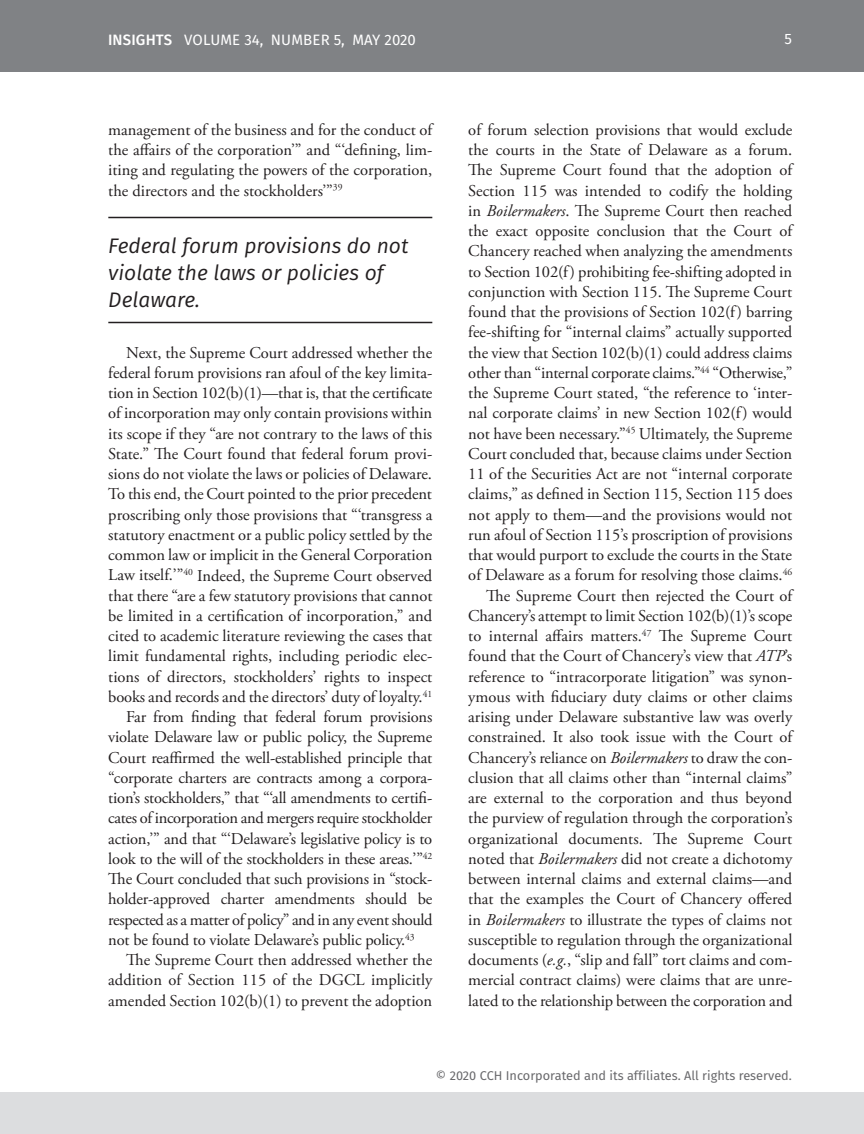
<style>
.page{position:relative;width:864px;height:1134px;background:#fff}
.page>*{position:absolute;margin:0;border:0;box-sizing:border-box;transform-origin:0 0}
.t1{font:italic 21px/27px "Fira Sans";color:#231f20}
.t2{font:16.5px/20.2px "Adobe Garamond Pro";color:#231f20;text-align:justify}
.t3{font:16.5px "Adobe Garamond Pro";letter-spacing:-.02em;color:#231f20}
.t4{font:16.5px "Adobe Garamond Pro";letter-spacing:-.025em;color:#231f20}
.t5{font:15px "Fira Sans";letter-spacing:.01em;color:#fff}
.t6{font:12.75px "Fira Sans";color:#69696c}
.s1{font-weight:500}
.s2{font-style:italic}
</style>
<div class="page">
<div style="left:0;top:0;width:864px;height:72px;background:#808285"></div>
<div style="left:0;top:1092px;width:864px;height:42px;background:#dcdddf"></div>
<hr style="left:108px;top:217px;width:324px;height:1px;background:#231f20">
<hr style="left:108px;top:322px;width:324px;height:1px;background:#231f20">
<p class="t5" style="left:108px;top:28px;width:309px"><span class="s1">INSIGHTS</span> VOLUME 34, NUMBER 5, MAY 2020</p>
<p class="t5" style="left:784px;top:28px;width:9px">5</p>
<p class="t2" style="left:108px;top:120px;width:326px">management of the business and for the conduct of the affairs of the corporation’” and “‘defining, lim&shy;iting and regulating the powers of the corporation, the directors and the stockholders’”<sup>39</sup></p>
<p class="t1" style="left:108px;top:232px;width:302px">Federal forum provisions do not violate the laws or policies of<br>Delaware.</p>
<p class="t2" style="left:126px;top:343px;width:308px">Next, the Supreme Court addressed whether the</p>
<p class="t2" style="left:108px;top:363px;width:326px">federal forum provisions ran afoul of the key limita-</p>
<p class="t2" style="left:108px;top:383px;width:326px">tion in Section 102(b)(1)—that is, that the certificate</p>
<p class="t2" style="left:108px;top:404px;width:325px">of incorporation may only contain provisions within</p>
<p class="t2" style="left:108px;top:424px;width:325px">its scope if they “are not contrary to the laws of this</p>
<p class="t2" style="left:108px;top:444px;width:325px">State.” The Court found that federal forum provi-</p>
<p class="t2" style="left:108px;top:464px;width:325px">sions do not violate the laws or policies of Delaware.</p>
<p class="t2" style="left:108px;top:485px;width:325px">To this end, the Court pointed to the prior precedent</p>
<p class="t2" style="left:108px;top:505px;width:326px">proscribing only those provisions that “‘transgress a</p>
<p class="t2" style="left:108px;top:525px;width:326px">statutory enactment or a public policy settled by the</p>
<p class="t2" style="left:108px;top:545px;width:326px">common law or implicit in the General Corporation</p>
<p class="t2" style="left:108px;top:566px;width:325px">Law itself.’”<sup>40</sup> Indeed, the Supreme Court observed</p>
<p class="t2" style="left:108px;top:586px;width:326px">that there “are a few statutory provisions that cannot</p>
<p class="t2" style="left:108px;top:606px;width:325px">be limited in a certification of incorporation,” and</p>
<p class="t2" style="left:108px;top:626px;width:326px">cited to academic literature reviewing the cases that</p>
<p class="t2" style="left:108px;top:647px;width:326px">limit fundamental rights, including periodic elec-</p>
<p class="t2" style="left:108px;top:667px;width:326px">tions of directors, stockholders’ rights to inspect</p>
<p class="t2" style="left:108px;top:687px;width:325px">books and records and the directors’ duty of loyalty.<sup>41</sup></p>
<p class="t2" style="left:126px;top:707px;width:308px">Far from finding that federal forum provisions</p>
<p class="t2" style="left:108px;top:728px;width:325px">violate Delaware law or public policy, the Supreme</p>
<p class="t2" style="left:108px;top:748px;width:326px">Court reaffirmed the well-established principle that</p>
<p class="t2" style="left:108px;top:768px;width:326px">“corporate charters are contracts among a corpora-</p>
<p class="t2" style="left:108px;top:788px;width:325px">tion’s stockholders,” that “‘all amendments to certifi-</p>
<p class="t3" style="left:108px;top:808px;width:325px">cates of incorporation and mergers require stockholder</p>
<p class="t2" style="left:108px;top:829px;width:325px">action,’” and that “‘Delaware’s legislative policy is to</p>
<p class="t2" style="left:108px;top:849px;width:326px">look to the will of the stockholders in these areas.’”<sup>42</sup></p>
<p class="t2" style="left:108px;top:869px;width:326px">The Court concluded that such provisions in “stock-</p>
<p class="t2" style="left:108px;top:890px;width:325px">holder-approved charter amendments should be</p>
<p class="t4" style="left:108px;top:910px;width:326px">respected as a matter of policy” and in any event should</p>
<p class="t2" style="left:108px;top:930px;width:308px">not be found to violate Delaware’s public policy.<sup>43</sup></p>
<p class="t2" style="left:126px;top:950px;width:307px">The Supreme Court then addressed whether the</p>
<p class="t2" style="left:108px;top:971px;width:326px">addition of Section 115 of the DGCL implicitly</p>
<p class="t2" style="left:108px;top:991px;width:325px">amended Section 102(b)(1) to prevent the adoption</p>
<p class="t2" style="left:468px;top:120px;width:326px;text-align:right">of forum selection provisions that would exclude the courts in the State of Delaware as a forum.<br>The Supreme Court found that the adoption of Section 115 was intended to codify the holding in <span class="s2">Boilermakers</span>. The Supreme Court then reached the exact opposite conclusion that the Court of Chancery reached when analyzing the amendments to Section 102(f) prohibiting fee-shifting adopted in conjunction with Section 115. The Supreme Court found that the provisions of Section 102(f) barring fee-shifting for “internal claims” actually supported the view that Section 102(b)(1) could address claims other than “internal corporate claims.”<sup>44</sup> “Otherwise,” the Supreme Court stated, “the reference to ‘inter&shy;nal corporate claims’ in new Section 102(f) would not have been necessary.”<sup>45</sup> Ultimately, the Supreme Court concluded that, because claims under Section 11 of the Securities Act are not “internal corporate claims,” as defined in Section 115, Section 115 does not apply to them—and the provisions would not run afoul of Section 115’s proscription of provisions that would purport to exclude the courts in the State of Delaware as a forum for resolving those claims.<sup>46<br></sup>The Supreme Court then rejected the Court of Chancery’s attempt to limit Section 102(b)(1)’s scope to internal affairs matters.<sup>47</sup> The Supreme Court found that the Court of Chancery’s view that <span class="s2">ATP</span>’s reference to “intracorporate litigation” was synon&shy;ymous with fiduciary duty claims or other claims arising under Delaware substantive law was overly constrained. It also took issue with the Court of Chancery’s reliance on <span class="s2">Boilermakers</span> to draw the con&shy;clusion that all claims other than “internal claims” are external to the corporation and thus beyond the purview of regulation through the corporation’s organizational documents. The Supreme Court noted that <span class="s2">Boilermakers</span> did not create a dichotomy between internal claims and external claims—and that the examples the Court of Chancery offered in <span class="s2">Boilermakers</span> to illustrate the types of claims not susceptible to regulation through the organizational documents (<span class="s2">e.g.</span>, “slip and fall” tort claims and com&shy;mercial contract claims) were claims that are unre&shy;lated to the relationship between the corporation and</p>
<p class="t6" style="left:436px;top:1066px;width:358px">© 2020 CCH Incorporated and its affiliates. All rights reserved.</p>
</div>
